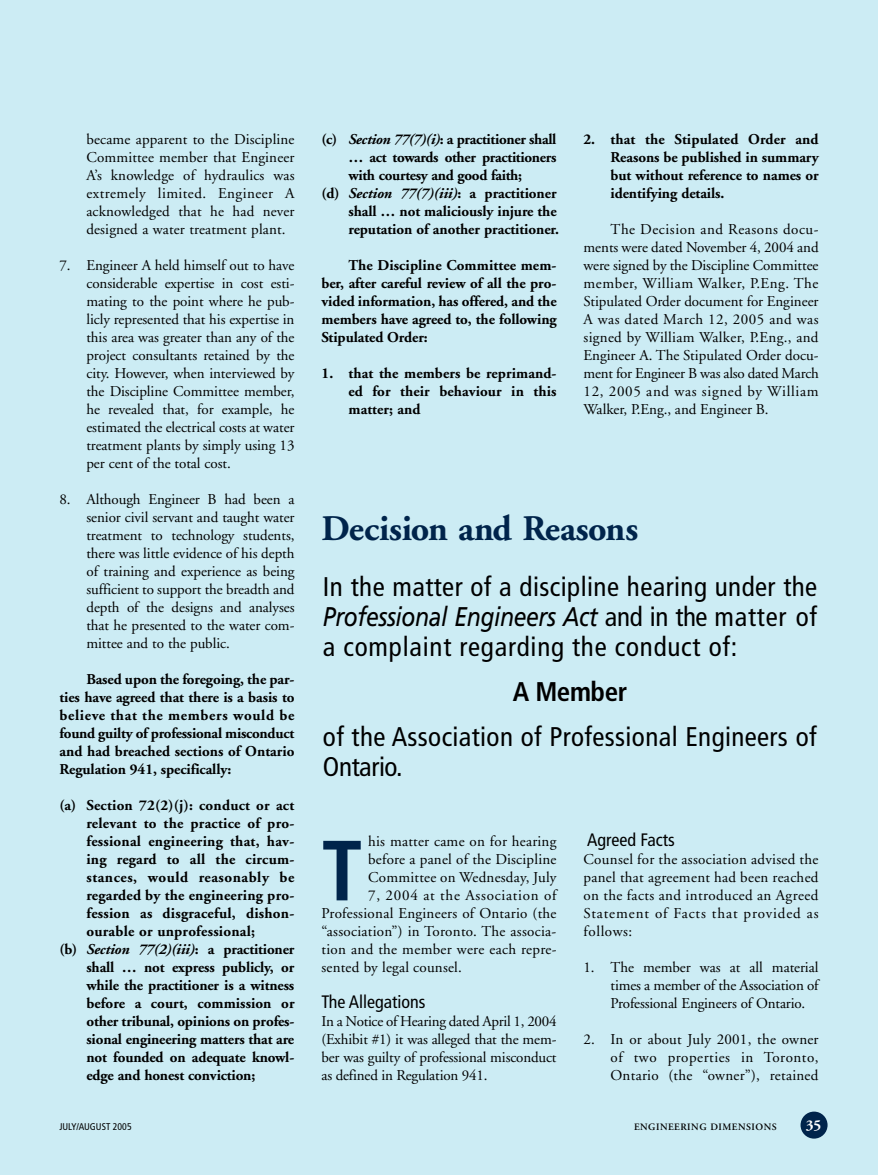
<style>
.page{position:relative;width:878px;height:1175px;background:#fff}
.page>*{position:absolute;margin:0;border:0;box-sizing:border-box;transform-origin:0 0}
.t1{font:700 condensed 85.2px "Frutiger";color:#00244b}
.t2{font:700 36px "Adobe Garamond";letter-spacing:-.01em;color:#00244b}
.t3{font:condensed 27px/30px "Frutiger";letter-spacing:.015em;color:#000;text-align:justify}
.t4{font:700 condensed 27px "Frutiger";letter-spacing:-.015em;color:#000}
.t5{font:condensed 18px "Frutiger";color:#000}
.t6{font:15px/18px "Adobe Garamond";letter-spacing:.015em;color:#000;text-align:justify}
.t7{font:700 15px/18px "Adobe Garamond";letter-spacing:-.005em;color:#000;text-align:justify}
.t8{font:700 15px "Adobe Garamond";letter-spacing:.015em;color:#000}
.t9{font:700 15px "Adobe Garamond";letter-spacing:.035em;color:#000}
.t10{font:15px "Adobe Garamond";letter-spacing:.05em;color:#000}
.t11{font:700 15px "Adobe Garamond";color:#fff}
.t12{font:600 9.75px "Adobe Garamond";letter-spacing:.05em;color:#000}
.t13{font:condensed 9.75px "Frutiger";color:#000}
.s1{font-style:italic}
.s2{font-style:italic;font-stretch:normal}
</style>
<div class="page">
<div style="left:0;top:0;width:878px;height:1174px;background:#ccecf4"></div>
<div style="left:800px;top:1111px;width:27px;height:27px;background:#00244b;border-radius:50%"></div>
<p class="t6" style="left:86px;top:132px;width:209px">became apparent to the Discipline Committee member that Engineer A’s knowledge of hydraulics was extremely limited. Engineer A acknowledged that he had never designed a water treatment plant.</p>
<p class="t6" style="left:86px;top:258px;width:210px;text-indent:-27px">7. Engineer A held himself out to have considerable expertise in cost esti&shy;mating to the point where he pub&shy;licly represented that his expertise in this area was greater than any of the project consultants retained by the city. However, when interviewed by the Discipline Committee member, he revealed that, for example, he estimated the electrical costs at water treatment plants by simply using 13 per cent of the total cost.</p>
<p class="t6" style="left:86px;top:492px;width:209px;text-indent:-27px">8. Although Engineer B had been a senior civil servant and taught water treatment to technology students, there was little evidence of his depth of training and experience as being sufficient to support the breadth and depth of the designs and analyses that he presented to the water com&shy;mittee and to the public.</p>
<p class="t7" style="left:59px;top:672px;width:237px;text-indent:27px">Based upon the foregoing, the par&shy;ties have agreed that there is a basis to believe that the members would be found guilty of professional misconduct and had breached sections of Ontario Regulation 941, specifically:</p>
<p class="t8" style="left:59px;top:799px;width:236px">(a) Section 72(2)(j): conduct or act</p>
<p class="t8" style="left:86px;top:817px;width:209px">relevant to the practice of pro-</p>
<p class="t8" style="left:86px;top:835px;width:209px">fessional engineering that, hav-</p>
<p class="t8" style="left:86px;top:853px;width:209px">ing regard to all the circum-</p>
<p class="t9" style="left:86px;top:871px;width:209px">stances, would reasonably be</p>
<p class="t8" style="left:86px;top:889px;width:209px">regarded by the engineering pro-</p>
<p class="t8" style="left:86px;top:907px;width:209px">fession as disgraceful, dishon-</p>
<p class="t8" style="left:86px;top:925px;width:170px">ourable or unprofessional;</p>
<p class="t7" style="left:59px;top:942px;width:236px">(b) <span class="s1">Section 77(2)(iii)</span>: a practitioner</p>
<p class="t7" style="left:86px;top:960px;width:209px">shall … not express publicly, or</p>
<p class="t7" style="left:86px;top:978px;width:209px">while the practitioner is a witness</p>
<p class="t7" style="left:86px;top:996px;width:210px">before a court, commission or</p>
<p class="t7" style="left:86px;top:1014px;width:209px">other tribunal, opinions on profes-</p>
<p class="t7" style="left:86px;top:1032px;width:209px">sional engineering matters that are</p>
<p class="t7" style="left:86px;top:1050px;width:209px">not founded on adequate knowl-</p>
<p class="t7" style="left:86px;top:1068px;width:170px">edge and honest conviction;</p>
<p class="t7" style="left:321px;top:132px;width:236px">(c) <span class="s1">Section 77(7)(i)</span>: a practitioner shall</p>
<p class="t7" style="left:348px;top:150px;width:209px">… act towards other practitioners</p>
<p class="t7" style="left:348px;top:168px;width:175px">with courtesy and good faith;</p>
<p class="t7" style="left:321px;top:186px;width:236px">(d) <span class="s1">Section 77(7)(iii)</span>: a practitioner</p>
<p class="t7" style="left:348px;top:204px;width:210px">shall … not maliciously injure the</p>
<p class="t7" style="left:348px;top:222px;width:212px">reputation of another practitioner.</p>
<p class="t7" style="left:321px;top:258px;width:237px;text-indent:27px">The Discipline Committee mem&shy;ber, after careful review of all the pro&shy;vided information, has offered, and the members have agreed to, the following Stipulated Order:</p>
<p class="t7" style="left:348px;top:366px;width:209px;text-indent:-27px">1. that the members be reprimand&shy;ed for their behaviour in this matter; and</p>
<p class="t7" style="left:610px;top:132px;width:210px;text-indent:-27px">2. that the Stipulated Order and Reasons be published in summary but without reference to names or identifying details.</p>
<p class="t6" style="left:583px;top:222px;width:237px;text-indent:27px">The Decision and Reasons docu&shy;ments were dated November 4, 2004 and were signed by the Discipline Committee member, William Walker, P.Eng. The Stipulated Order document for Engineer A was dated March 12, 2005 and was signed by William Walker, P.Eng., and Engineer A. The Stipulated Order docu&shy;ment for Engineer B was also dated March 12, 2005 and was signed by William Walker, P.Eng., and Engineer B.</p>
<h2 class="t2" style="left:321px;top:514px;width:318px">Decision and Reasons</h2>
<h3 class="t3" style="left:323px;top:573px;width:496px">In the matter of a discipline hearing under the <span class="s2">Professional Engineers Act</span> and in the matter of a complaint regarding the conduct of:</h3>
<h3 class="t4" style="left:512px;top:680px;width:116px">A Member</h3>
<h3 class="t3" style="left:323px;top:723px;width:495px">of the Association of Professional Engineers of<br>Ontario.</h3>
<h1 class="t1" style="left:321px;top:836px;width:43px">T</h1>
<p class="t6" style="left:368px;top:834px;width:190px">his matter came on for hearing</p>
<p class="t6" style="left:368px;top:852px;width:190px">before a panel of the Discipline</p>
<p class="t6" style="left:368px;top:870px;width:190px">Committee on Wednesday, July</p>
<p class="t10" style="left:368px;top:889px;width:190px">7, 2004 at the Association of</p>
<p class="t6" style="left:321px;top:906px;width:236px">Professional Engineers of Ontario (the</p>
<p class="t6" style="left:321px;top:924px;width:236px">“association”) in Toronto. The associa-</p>
<p class="t6" style="left:321px;top:942px;width:237px">tion and the member were each repre-</p>
<p class="t6" style="left:321px;top:960px;width:142px">sented by legal counsel.</p>
<p class="t5" style="left:321px;top:994px;width:105px">The Allegations</p>
<p class="t6" style="left:321px;top:1014px;width:237px">In a Notice of Hearing dated April 1, 2004 (Exhibit #1) it was alleged that the mem&shy;ber was guilty of professional misconduct as defined in Regulation 941.</p>
<p class="t5" style="left:587px;top:832px;width:89px">Agreed Facts</p>
<p class="t6" style="left:583px;top:852px;width:237px">Counsel for the association advised the panel that agreement had been reached on the facts and introduced an Agreed Statement of Facts that provided as follows:</p>
<p class="t6" style="left:610px;top:960px;width:209px;text-indent:-27px">1. The member was at all material times a member of the Association of Professional Engineers of Ontario.</p>
<p class="t6" style="left:610px;top:1032px;width:209px;text-indent:-27px">2. In or about July 2001, the owner of two properties in Toronto, Ontario (the “owner”), retained</p>
<p class="t13" style="left:59px;top:1122px;width:74px">JULY/AUGUST 2005</p>
<p class="t12" style="left:634px;top:1122px;width:144px">ENGINEERING DIMENSIONS</p>
<p class="t11" style="left:805px;top:1118px;width:17px">35</p>
</div>
